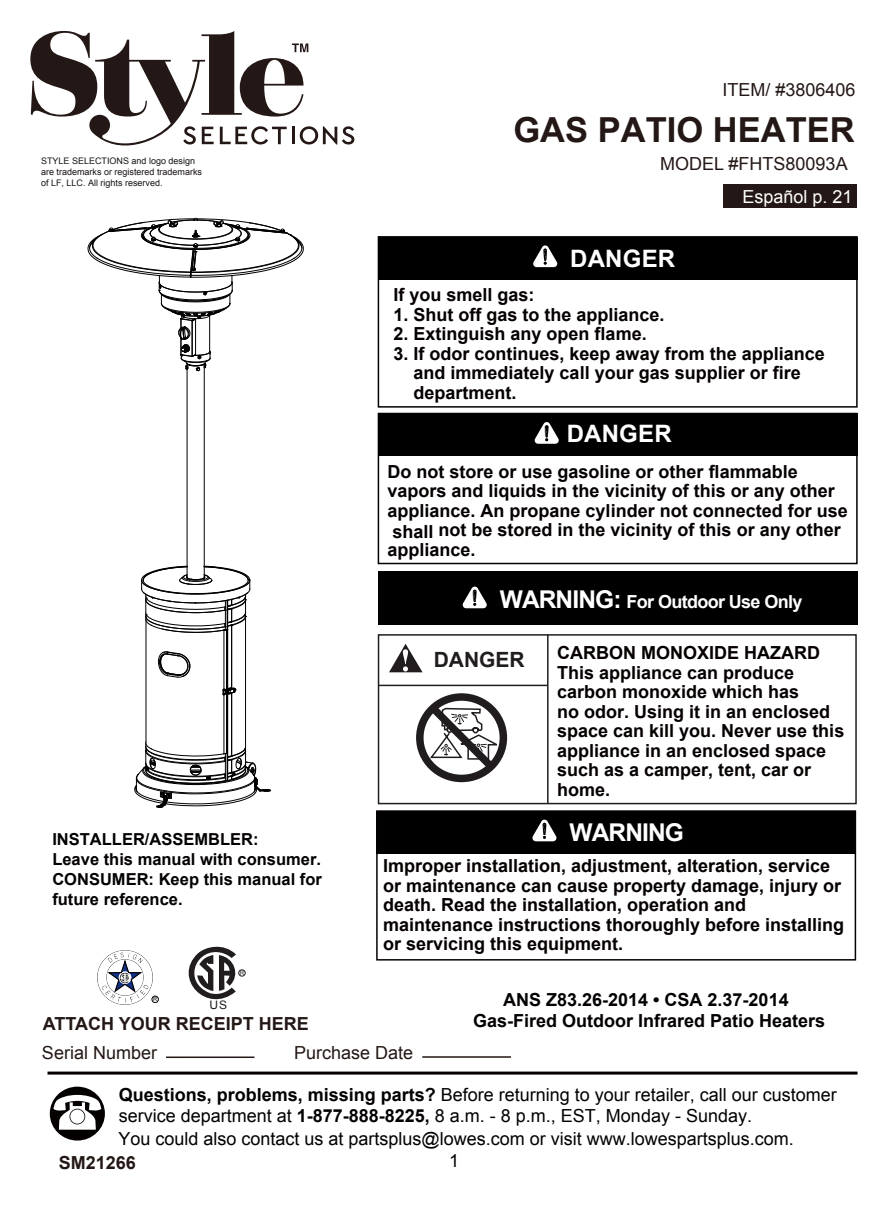
<style>
.page{position:relative;width:893px;height:1212px;background:#fff}
.page>*{position:absolute;margin:0;border:0;box-sizing:border-box;transform-origin:0 0}
.t1{font:700 34.5px "Arial";color:#231815}
.t2{font:700 24.45px "Arial";letter-spacing:-.035em;color:#fff}
.t3{font:700 24px "Arial";letter-spacing:.01em;color:#fff}
.t4{font:700 21px "Arial";color:#211d1e}
.t5{font:700 18px/19.5px "Arial";color:#060001}
.t6{font:18px/21.6px "Arial";color:#040000}
.t7{font:700 18px/21.6px "Arial";color:#040000;text-align:center}
.t8{font:18px "Arial";color:#231815}
.t9{font:700 18px "Arial";color:#231815}
.t10{font:700 18px "Arial";letter-spacing:-.035em;color:#fff}
.t11{font:18px "Arial";color:#fff}
.t12{font:700 16.5px/19.8px "Arial";color:#040000}
.t13{font:11.7px "Arial";color:#211d1e}
.t14{font:9px/10.8px "Arial";color:#181213}
.t15{font:6px "Arial";color:#211d1e}
.t16{font:5.7px "Arial";color:#060001}
.s1{font-size:24.45px}
.s2{font-weight:700}
</style>
<div class="page">
<div style="left:50px;top:1086px;width:55px;height:54px;background:#040000;border-radius:50%"></div>
<svg style="left:53px;top:1095px;width:48px;height:35px"></svg>
<svg style="left:69px;top:1109px;width:16px;height:15px"></svg>
<div style="left:70px;top:1109px;width:14px;height:14px;background:#fff;border-radius:50%"></div>
<hr style="left:48px;top:1071px;width:809px;height:3px;background:#040000">
<div style="left:378px;top:237px;width:479px;height:42px;background:#000"></div>
<svg style="left:533px;top:245px;width:24px;height:22px"></svg>
<div style="left:378px;top:634px;width:479px;height:170px;border:2px solid #211d1e"></div>
<div style="left:416px;top:693px;width:91px;height:89px;border:8px solid #211d1e;border-radius:50%"></div>
<svg style="left:422px;top:697px;width:81px;height:80px"></svg>
<hr style="left:547px;top:634px;width:2px;height:169px;background:#211d1e">
<hr style="left:378px;top:685px;width:170px;height:1px;background:#211d1e">
<svg style="left:389px;top:644px;width:34px;height:28px"></svg>
<div style="left:378px;top:236px;width:480px;height:172px;border:2px solid #060001"></div>
<div style="left:378px;top:413px;width:479px;height:43px;background:#000"></div>
<svg style="left:535px;top:422px;width:24px;height:22px"></svg>
<div style="left:378px;top:413px;width:480px;height:151px;border:2px solid #060001"></div>
<div style="left:377px;top:811px;width:479px;height:42px;background:#000"></div>
<svg style="left:532px;top:819px;width:24px;height:22px"></svg>
<div style="left:376px;top:810px;width:480px;height:150px;border:2px solid #060001"></div>
<div style="left:378px;top:572px;width:479px;height:53px;background:#000"></div>
<svg style="left:463px;top:586px;width:24px;height:22px"></svg>
<div style="left:723px;top:185px;width:134px;height:23px;background:#231815"></div>
<hr style="left:204px;top:364px;width:1px;height:214px;background:#000">
<hr style="left:187px;top:369px;width:1px;height:209px;background:#000">
<hr style="left:146px;top:620px;width:1px;height:122px;background:#000">
<hr style="left:245px;top:616px;width:1px;height:131px;background:#000">
<svg style="left:88px;top:218px;width:216px;height:153px"></svg>
<hr style="left:224px;top:695px;width:1px;height:59px;background:#000">
<hr style="left:224px;top:630px;width:1px;height:59px;background:#000">
<hr style="left:226px;top:630px;width:1px;height:59px;background:#000">
<hr style="left:226px;top:695px;width:1px;height:58px;background:#000">
<hr style="left:227px;top:626px;width:1px;height:62px;background:#000">
<svg style="left:223px;top:687px;width:13px;height:8px"></svg>
<hr style="left:227px;top:694px;width:1px;height:63px;background:#000">
<hr style="left:231px;top:625px;width:1px;height:63px;background:#000">
<hr style="left:231px;top:693px;width:1px;height:63px;background:#000">
<svg style="left:141px;top:566px;width:110px;height:67px"></svg>
<svg style="left:158px;top:651px;width:32px;height:26px"></svg>
<svg style="left:134px;top:741px;width:137px;height:67px"></svg>
<hr style="left:166px;top:1056px;width:88px;height:2px;background:#231815">
<hr style="left:422px;top:1056px;width:89px;height:2px;background:#231815">
<div style="left:238px;top:969px;width:8px;height:7px;border:1px solid #211d1e;border-radius:50%"></div>
<svg style="left:188px;top:946px;width:53px;height:54px"></svg>
<div style="left:152px;top:996px;width:7px;height:7px;border:1px solid #060001;border-radius:50%"></div>
<img style="left:98px;top:950px;width:54px;height:55px">
<svg style="left:30px;top:31px;width:324px;height:115px"></svg>
<p class="t8" style="left:723px;top:78px;width:135px">ITEM/ #3806406</p>
<p class="t14" style="left:41px;top:156px;width:163px">STYLE SELECTIONS and logo design are trademarks or registered trademarks of LF, LLC. All rights reserved.</p>
<p class="t12" style="left:52px;top:830px;width:271px">INSTALLER/ASSEMBLER:<br>Leave this manual with consumer.<br>CONSUMER: Keep this manual for future reference.</p>
<p class="t16" style="left:153px;top:995px;width:6px">R</p>
<p class="t13" style="left:210px;top:997px;width:19px">US</p>
<p class="t15" style="left:240px;top:969px;width:6px">R</p>
<p class="t9" style="left:43px;top:1011px;width:268px">ATTACH YOUR RECEIPT HERE</p>
<h1 class="t1" style="left:513px;top:107px;width:343px">GAS PATIO HEATER</h1>
<p class="t8" style="left:660px;top:152px;width:189px">MODEL #FHTS80093A</p>
<p class="t11" style="left:742px;top:185px;width:112px">Español p. 21</p>
<h3 class="t3" style="left:570px;top:243px;width:106px">DANGER</h3>
<p class="t5" style="left:394px;top:286px;width:143px">If you smell gas:</p>
<p class="t5" style="left:394px;top:305px;width:273px">1. Shut off gas to the appliance.</p>
<p class="t5" style="left:394px;top:325px;width:255px">2. Extinguish any open flame.</p>
<p class="t5" style="left:414px;top:344px;width:413px;text-indent:-20px">3. If odor continues, keep away from the appliance and immediately call your gas supplier or fire department.</p>
<h3 class="t3" style="left:567px;top:417px;width:106px">DANGER</h3>
<p class="t5" style="left:388px;top:462px;width:462px">Do not store or use gasoline or other flammable vapors and liquids in the vicinity of this or any other appliance. An propane cylinder not connected for use shall not be stored in the vicinity of this or any other appliance.</p>
<p class="t10" style="left:500px;top:590px;width:304px"><span class="s1">WARNING:</span> For Outdoor Use Only</p>
<p class="t4" style="left:434px;top:646px;width:92px">DANGER</p>
<p class="t5" style="left:557px;top:644px;width:289px">CARBON MONOXIDE HAZARD<br>This appliance can produce carbon monoxide which has<br>no odor. Using it in an enclosed space can kill you. Never use this appliance in an enclosed space such as a camper, tent, car or home.</p>
<h2 class="t2" style="left:569px;top:816px;width:116px">WARNING</h2>
<p class="t5" style="left:383px;top:857px;width:463px">Improper installation, adjustment, alteration, service or maintenance can cause property damage, injury or death. Read the installation, operation and maintenance instructions thoroughly before installing or servicing this equipment.</p>
<p class="t7" style="left:473px;top:989px;width:354px">ANS Z83.26-2014 • CSA 2.37-2014<br>Gas-Fired Outdoor Infrared Patio Heaters</p>
<p class="t8" style="left:42px;top:1041px;width:117px">Serial Number</p>
<p class="t8" style="left:294px;top:1041px;width:121px">Purchase Date</p>
<p class="t6" style="left:119px;top:1084px;width:720px"><span class="s2">Questions, problems, missing parts?</span> Before returning to your retailer, call our customer service department at <span class="s2">1-877-888-8225,</span> 8 a.m. - 8 p.m., EST, Monday - Sunday.</p>
<p class="t6" style="left:118px;top:1128px;width:677px">You could also contact us at partsplus@lowes.com or visit www.lowespartsplus.com.</p>
<p class="t9" style="left:59px;top:1151px;width:79px">SM21266</p>
<p class="t6" style="left:449px;top:1150px;width:12px">1</p>
</div>
